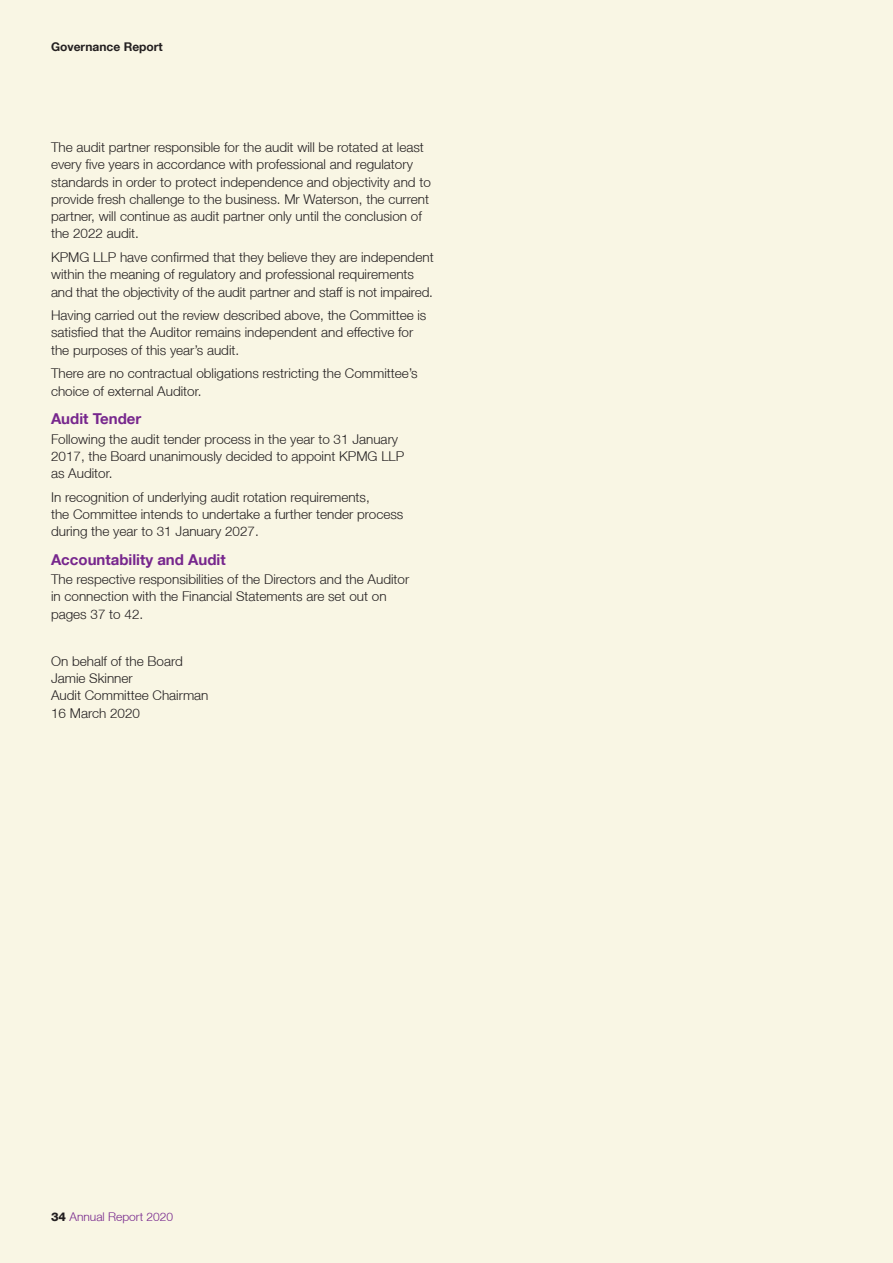
<style>
.page{position:relative;width:893px;height:1263px;background:#f9f6e4}
.page>*{position:absolute;margin:0;border:0;box-sizing:border-box;transform-origin:0 0}
.HEADER_LEVEL_3_-_STY{font:700 15px "Helvetica Neue LT";color:#77278d}
.BODY_TEXT{font:300 13.5px/17.2px "Helvetica Neue LT";color:#231f20}
.HEADER_LEVEL_1_-_STY{font:300 13.5px "Helvetica Neue LT";color:#231f20}
.t1{font:300 12px "Helvetica Neue LT";color:#77278d}
.HIDDEN_LEFT_PAGE_TOP{font:700 12px "Helvetica Neue LT";color:#231f20}
.s1{font-weight:800;color:#231f20}
</style>
<div class="page">
<p class="HIDDEN_LEFT_PAGE_TOP" style="left:51px;top:39px;width:113px">Governance Report</p>
<p class="BODY_TEXT" style="left:51px;top:138px;width:381px">The audit partner responsible for the audit will be rotated at least every five years in accordance with professional and regulatory standards in order to protect independence and objectivity and to provide fresh challenge to the business. Mr Waterson, the current partner, will continue as audit partner only until the conclusion of the 2022 audit.</p>
<p class="BODY_TEXT" style="left:51px;top:248px;width:384px">KPMG LLP have confirmed that they believe they are independent within the meaning of regulatory and professional requirements and that the objectivity of the audit partner and staff is not impaired.</p>
<p class="BODY_TEXT" style="left:51px;top:306px;width:377px">Having carried out the review described above, the Committee is satisfied that the Auditor remains independent and effective for the purposes of this year’s audit.</p>
<p class="BODY_TEXT" style="left:51px;top:365px;width:368px">There are no contractual obligations restricting the Committee’s choice of external Auditor.</p>
<p class="HEADER_LEVEL_3_-_STY" style="left:51px;top:409px;width:92px">Audit Tender</p>
<p class="BODY_TEXT" style="left:51px;top:430px;width:355px">Following the audit tender process in the year to 31 January<br>2017, the Board unanimously decided to appoint KPMG LLP as Auditor.</p>
<p class="BODY_TEXT" style="left:51px;top:488px;width:354px">In recognition of underlying audit rotation requirements,<br>the Committee intends to undertake a further tender process during the year to 31 January 2027.</p>
<p class="HEADER_LEVEL_3_-_STY" style="left:51px;top:550px;width:176px">Accountability and Audit</p>
<p class="BODY_TEXT" style="left:51px;top:570px;width:360px">The respective responsibilities of the Directors and the Auditor in connection with the Financial Statements are set out on pages 37 to 42.</p>
<p class="HEADER_LEVEL_1_-_STY" style="left:51px;top:653px;width:133px">On behalf of the Board</p>
<p class="HEADER_LEVEL_1_-_STY" style="left:51px;top:670px;width:83px">Jamie Skinner</p>
<p class="HEADER_LEVEL_1_-_STY" style="left:51px;top:687px;width:159px">Audit Committee Chairman</p>
<p class="HEADER_LEVEL_1_-_STY" style="left:51px;top:705px;width:91px">16 March 2020</p>
<p class="t1" style="left:51px;top:1209px;width:124px"><span class="s1">34</span> Annual Report 2020</p>
</div>
